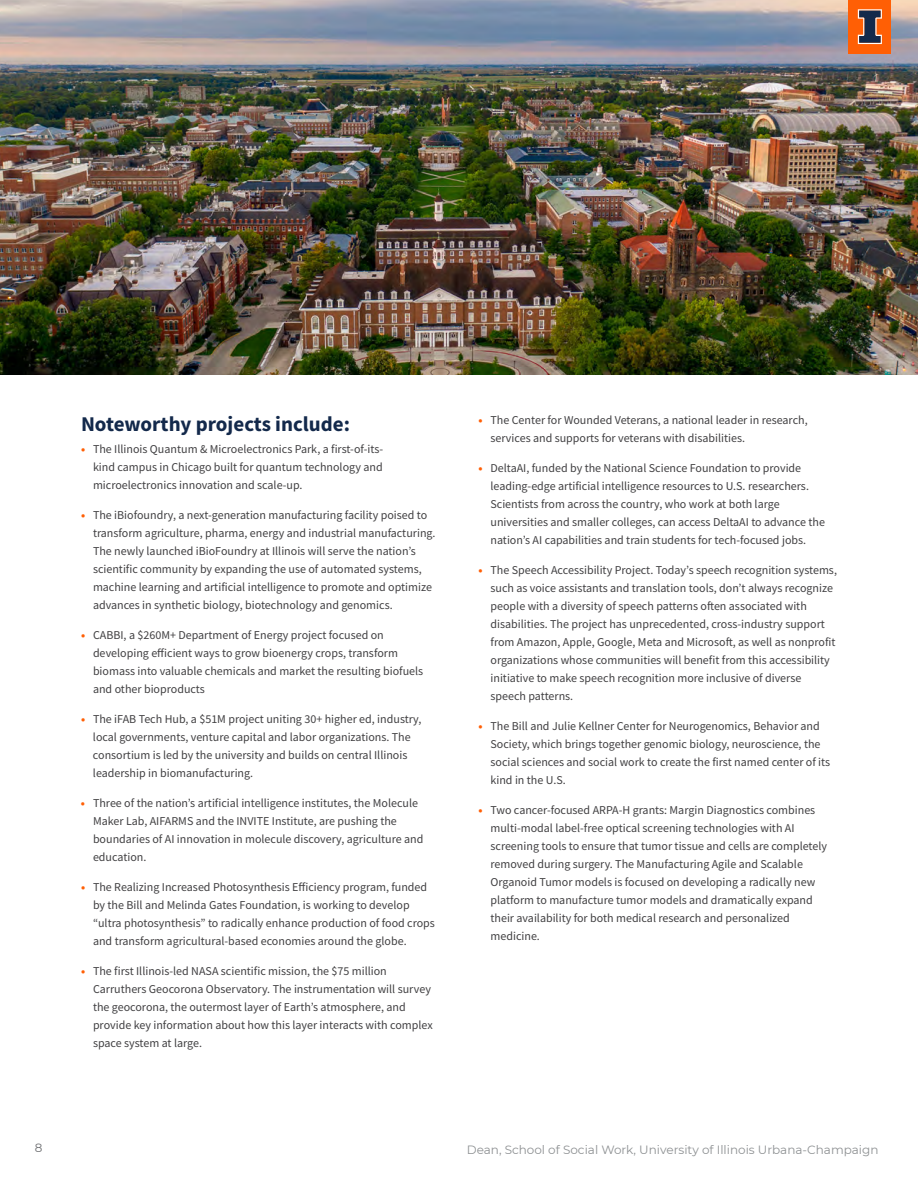
<style>
.page{position:relative;width:918px;height:1188px;background:#fff}
.page>*{position:absolute;margin:0;border:0;box-sizing:border-box;transform-origin:0 0}
.t1{font:700 21px "Source Sans Pro";color:#13294b}
.t2{font:12px/18px "Source Sans Pro";color:#414042}
.t3{font:12px "Montserrat";color:#8e9193}
.t4{font:12px "Montserrat";color:#6d6e71}
.s1{font-family:"Source Sans 3";font-weight:700;color:#ff5f05}
</style>
<div class="page">
<img style="left:0;top:0;width:918px;height:375px">
<div style="left:848px;top:0;width:43px;height:54px;background:#ff5f05"></div>
<svg style="left:858px;top:9px;width:24px;height:35px"></svg>
<h1 class="t1" style="left:81px;top:410px;width:271px">Noteworthy projects include:</h1>
<p class="t2" style="left:93px;top:440px;width:292px;text-align:justify;text-indent:-12px"><span class="s1">•</span> The Illinois Quantum &amp; Microelectronics Park, a first-of-its&shy;kind campus in Chicago built for quantum technology and microelectronics innovation and scale-up.</p>
<p class="t2" style="left:93px;top:506px;width:344px;text-indent:-12px"><span class="s1">•</span> The iBiofoundry, a next-generation manufacturing facility poised to transform agriculture, pharma, energy and industrial manufacturing.<br>The newly launched iBioFoundry at Illinois will serve the nation’s scientific community by expanding the use of automated systems, machine learning and artificial intelligence to promote and optimize advances in synthetic biology, biotechnology and genomics.</p>
<p class="t2" style="left:93px;top:626px;width:332px;text-indent:-12px"><span class="s1">•</span> CABBI, a $260M+ Department of Energy project focused on developing efficient ways to grow bioenergy crops, transform biomass into valuable chemicals and market the resulting biofuels and other bioproducts</p>
<p class="t2" style="left:93px;top:710px;width:330px;text-indent:-12px"><span class="s1">•</span> The iFAB Tech Hub, a $51M project uniting 30+ higher ed, industry, local governments, venture capital and labor organizations. The consortium is led by the university and builds on central Illinois leadership in biomanufacturing.</p>
<p class="t2" style="left:93px;top:794px;width:332px;text-indent:-12px"><span class="s1">•</span> Three of the nation’s artificial intelligence institutes, the Molecule Maker Lab, AIFARMS and the INVITE Institute, are pushing the boundaries of AI innovation in molecule discovery, agriculture and education.</p>
<p class="t2" style="left:93px;top:878px;width:343px;text-indent:-12px"><span class="s1">•</span> The Realizing Increased Photosynthesis Efficiency program, funded by the Bill and Melinda Gates Foundation, is working to develop “ultra photosynthesis” to radically enhance production of food crops and transform agricultural-based economies around the globe.</p>
<p class="t2" style="left:93px;top:962px;width:341px;text-indent:-12px"><span class="s1">•</span> The first Illinois-led NASA scientific mission, the $75 million Carruthers Geocorona Observatory. The instrumentation will survey the geocorona, the outermost layer of Earth’s atmosphere, and provide key information about how this layer interacts with complex space system at large.</p>
<p class="t2" style="left:490px;top:411px;width:319px;text-indent:-12px"><span class="s1">•</span> The Center for Wounded Veterans, a national leader in research, services and supports for veterans with disabilities.</p>
<p class="t2" style="left:490px;top:459px;width:336px;text-indent:-12px"><span class="s1">•</span> DeltaAI, funded by the National Science Foundation to provide leading-edge artificial intelligence resources to U.S. researchers.<br>Scientists from across the country, who work at both large universities and smaller colleges, can access DeltaAI to advance the nation’s AI capabilities and train students for tech-focused jobs.</p>
<p class="t2" style="left:490px;top:561px;width:348px;text-indent:-12px"><span class="s1">•</span> The Speech Accessibility Project. Today’s speech recognition systems, such as voice assistants and translation tools, don’t always recognize people with a diversity of speech patterns often associated with disabilities. The project has unprecedented, cross-industry support from Amazon, Apple, Google, Meta and Microsoft, as well as nonprofit organizations whose communities will benefit from this accessibility initiative to make speech recognition more inclusive of diverse speech patterns.</p>
<p class="t2" style="left:490px;top:717px;width:341px;text-indent:-12px"><span class="s1">•</span> The Bill and Julie Kellner Center for Neurogenomics, Behavior and Society, which brings together genomic biology, neuroscience, the social sciences and social work to create the first named center of its kind in the U.S.</p>
<p class="t2" style="left:490px;top:801px;width:338px;text-indent:-12px"><span class="s1">•</span> Two cancer-focused ARPA-H grants: Margin Diagnostics combines multi-modal label-free optical screening technologies with AI screening tools to ensure that tumor tissue and cells are completely removed during surgery. The Manufacturing Agile and Scalable Organoid Tumor models is focused on developing a radically new platform to manufacture tumor models and dramatically expand their availability for both medical research and personalized medicine.</p>
<p class="t4" style="left:35px;top:1140px;width:9px">8</p>
<p class="t3" style="left:467px;top:1141px;width:413px">Dean, School of Social Work, University of Illinois Urbana-Champaign</p>
</div>
